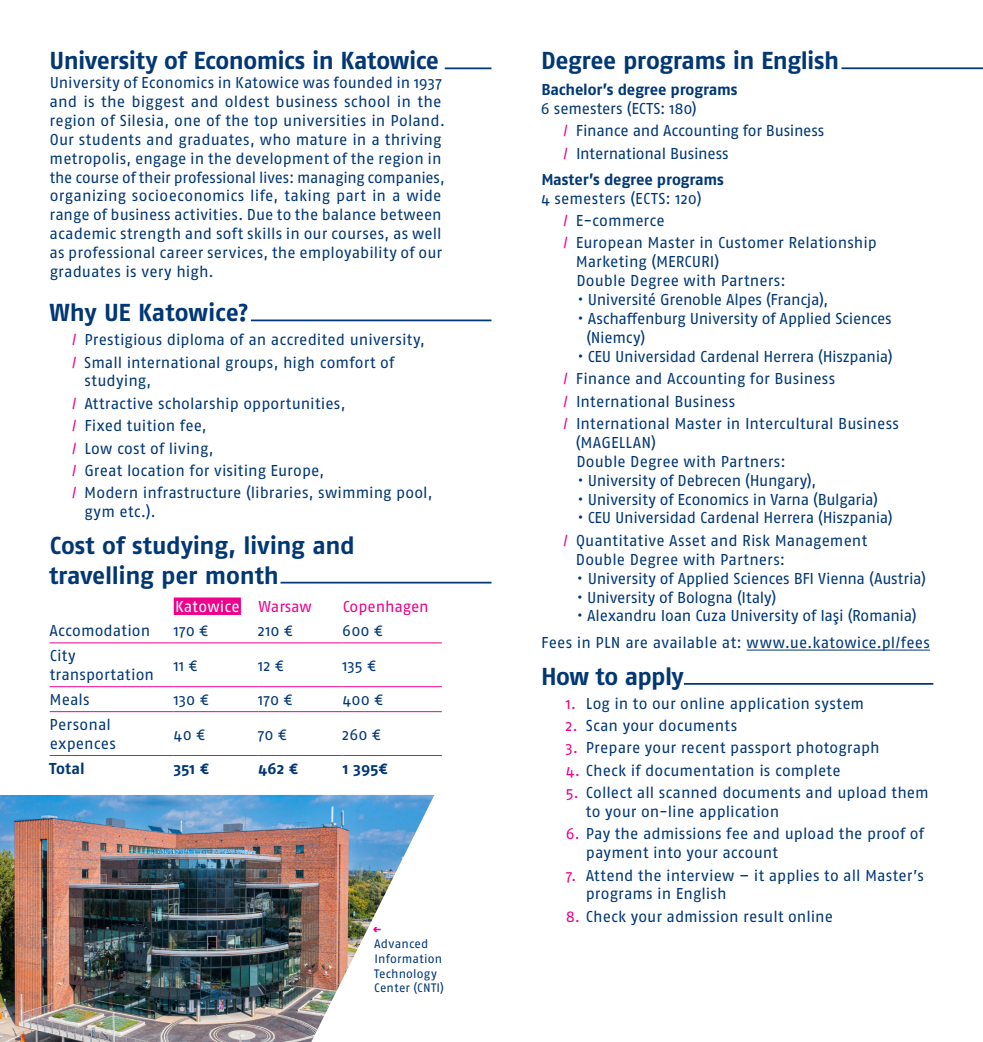
<style>
.page{position:relative;width:983px;height:1042px;background:#fff}
.page>*{position:absolute;margin:0;border:0;box-sizing:border-box;transform-origin:0 0}
.t1{font:700 24.5px/29.4px "Fago Pro";letter-spacing:-.015em;color:#013775}
.t2{font:15.75px/18.9px "Fago Pro";letter-spacing:.005em;color:#013775}
.t3{font:15.75px "Fago Pro";letter-spacing:-.015em;color:#013775}
.t4{font:15.75px/18.9px "Fago Pro";letter-spacing:-.02em;color:#013775}
.t5{font:700 15.75px/18.9px "Fago Pro";letter-spacing:-.01em;color:#013775}
.t6{font:15.75px "Fago Pro";letter-spacing:-.005em;color:#ed028c}
.t7{font:15.75px "Fago Pro";letter-spacing:.01em;color:#fff}
.t8{font:12.25px "Fago Pro";letter-spacing:.02em;color:#013775}
.t9{font:700 12.25px "Fago Pro";color:#ed028c}
.s1{color:#ed028c}
.s2{font-weight:400}
</style>
<div class="page">
<hr style="left:50px;top:642px;width:124px;height:1px;background:#ed028c">
<hr style="left:174px;top:642px;width:84px;height:1px;background:#ed028c">
<hr style="left:258px;top:642px;width:84px;height:1px;background:#ed028c">
<hr style="left:342px;top:642px;width:99px;height:1px;background:#ed028c">
<hr style="left:50px;top:686px;width:124px;height:1px;background:#ed028c">
<hr style="left:174px;top:686px;width:84px;height:1px;background:#ed028c">
<hr style="left:258px;top:686px;width:84px;height:1px;background:#ed028c">
<hr style="left:342px;top:686px;width:99px;height:1px;background:#ed028c">
<hr style="left:50px;top:711px;width:124px;height:1px;background:#ed028c">
<hr style="left:174px;top:711px;width:84px;height:1px;background:#ed028c">
<hr style="left:258px;top:711px;width:84px;height:1px;background:#ed028c">
<hr style="left:342px;top:711px;width:99px;height:1px;background:#ed028c">
<hr style="left:50px;top:755px;width:124px;height:1px;background:#ed028c">
<hr style="left:174px;top:755px;width:84px;height:1px;background:#ed028c">
<hr style="left:258px;top:755px;width:84px;height:1px;background:#ed028c">
<hr style="left:342px;top:755px;width:99px;height:1px;background:#ed028c">
<div style="left:174px;top:597px;width:67px;height:18px;background:#ed028c"></div>
<hr style="left:444px;top:67px;width:47px;height:2px;background:#013775">
<hr style="left:251px;top:319px;width:240px;height:2px;background:#013775">
<hr style="left:280px;top:582px;width:211px;height:1px;background:#013775">
<img style="left:0;top:795px;width:434px;height:247px">
<hr style="left:683px;top:683px;width:250px;height:2px;background:#013775">
<hr style="left:746px;top:649px;width:183px;height:1px;background:#013775">
<hr style="left:841px;top:67px;width:141px;height:2px;background:#013775">
<p class="t1" style="left:50px;top:46px;width:391px">University of Economics in Katowice</p>
<p class="t2" style="left:49px;top:73px;width:397px">University of Economics in Katowice was founded in 1937 and is the biggest and oldest business school in the region of Silesia, one of the top universities in Poland.<br>Our students and graduates, who mature in a thriving metropolis, engage in the development of the region in the course of their professional lives: managing companies, organizing socioeconomics life, taking part in a wide range of business activities. Due to the balance between academic strength and soft skills in our courses, as well as professional career services, the employability of our graduates is very high.</p>
<p class="t1" style="left:50px;top:298px;width:200px">Why UE Katowice?</p>
<p class="t2" style="left:72px;top:330px;width:355px"><span class="s1">/</span> Prestigious diploma of an accredited university,</p>
<p class="t2" style="left:85px;top:353px;width:311px;text-indent:-13px"><span class="s1">/</span> Small international groups, high comfort of studying,</p>
<p class="t2" style="left:72px;top:394px;width:275px"><span class="s1">/</span> Attractive scholarship opportunities,</p>
<p class="t2" style="left:72px;top:416px;width:137px"><span class="s1">/</span> Fixed tuition fee,</p>
<p class="t2" style="left:72px;top:439px;width:143px"><span class="s1">/</span> Low cost of living,</p>
<p class="t2" style="left:72px;top:461px;width:254px"><span class="s1">/</span> Great location for visiting Europe,</p>
<p class="t2" style="left:84px;top:483px;width:349px;text-indent:-13px"><span class="s1">/</span> Modern infrastructure (libraries, swimming pool, gym etc.).</p>
<p class="t1" style="left:49px;top:531px;width:307px">Cost of studying, living and travelling per month</p>
<p class="t7" style="left:175px;top:596px;width:66px">Katowice</p>
<p class="t6" style="left:258px;top:596px;width:55px">Warsaw</p>
<p class="t6" style="left:342px;top:596px;width:88px">Copenhagen</p>
<p class="t2" style="left:50px;top:621px;width:102px">Accomodation</p>
<p class="t2" style="left:174px;top:621px;width:36px">170 €</p>
<p class="t2" style="left:258px;top:621px;width:36px">210 €</p>
<p class="t2" style="left:342px;top:621px;width:42px">600 €</p>
<p class="t2" style="left:50px;top:646px;width:106px">City transportation</p>
<p class="t2" style="left:174px;top:656px;width:25px">11 €</p>
<p class="t2" style="left:258px;top:656px;width:27px">12 €</p>
<p class="t2" style="left:342px;top:656px;width:35px">135 €</p>
<p class="t2" style="left:50px;top:690px;width:42px">Meals</p>
<p class="t2" style="left:174px;top:690px;width:36px">130 €</p>
<p class="t2" style="left:258px;top:690px;width:36px">170 €</p>
<p class="t2" style="left:343px;top:690px;width:41px">400 €</p>
<p class="t2" style="left:50px;top:715px;width:68px">Personal expences</p>
<p class="t2" style="left:174px;top:724px;width:32px">40 €</p>
<p class="t2" style="left:258px;top:724px;width:30px">70 €</p>
<p class="t2" style="left:342px;top:724px;width:40px">260 €</p>
<p class="t5" style="left:49px;top:759px;width:37px">Total</p>
<p class="t5" style="left:173px;top:759px;width:37px">351 €</p>
<p class="t5" style="left:258px;top:759px;width:41px">462 €</p>
<p class="t5" style="left:343px;top:759px;width:46px">1 395€</p>
<p class="t9" style="left:373px;top:922px;width:10px">←</p>
<p class="t8" style="left:374px;top:936px;width:56px">Advanced</p>
<p class="t8" style="left:374px;top:951px;width:69px">Information</p>
<p class="t8" style="left:374px;top:966px;width:64px">Technology</p>
<p class="t8" style="left:374px;top:980px;width:71px">Center (CNTI)</p>
<p class="t1" style="left:541px;top:46px;width:299px">Degree programs in English</p>
<p class="t5" style="left:540px;top:80px;width:198px">Bachelor’s degree programs<br><span class="s2">6 semesters (ECTS: 180)</span></p>
<p class="t4" style="left:563px;top:121px;width:263px"><span class="s1">/</span> Finance and Accounting for Business</p>
<p class="t4" style="left:563px;top:144px;width:167px"><span class="s1">/</span> International Business</p>
<p class="t5" style="left:541px;top:170px;width:184px">Master’s degree programs<br><span class="s2">4 semesters (ECTS: 120)</span></p>
<p class="t2" style="left:563px;top:211px;width:103px"><span class="s1">/</span> E-commerce</p>
<p class="t2" style="left:575px;top:233px;width:302px;text-indent:-13px"><span class="s1">/</span> European Master in Customer Relationship<br>Marketing (MERCURI)</p>
<p class="t2" style="left:576px;top:271px;width:211px">Double Degree with Partners:</p>
<p class="t3" style="left:577px;top:290px;width:252px">• Université Grenoble Alpes (Francja),</p>
<p class="t4" style="left:586px;top:309px;width:307px;text-indent:-9px">• Aschaffenburg University of Applied Sciences (Niemcy)</p>
<p class="t4" style="left:577px;top:347px;width:317px">• CEU Universidad Cardenal Herrera (Hiszpania)</p>
<p class="t2" style="left:563px;top:369px;width:273px"><span class="s1">/</span> Finance and Accounting for Business</p>
<p class="t2" style="left:563px;top:391px;width:174px"><span class="s1">/</span> International Business</p>
<p class="t2" style="left:575px;top:414px;width:324px;text-indent:-13px"><span class="s1">/</span> International Master in Intercultural Business (MAGELLAN)</p>
<p class="t2" style="left:576px;top:452px;width:211px">Double Degree with Partners:</p>
<p class="t3" style="left:577px;top:471px;width:240px">• University of Debrecen (Hungary),</p>
<p class="t3" style="left:577px;top:489px;width:302px">• University of Economics in Varna (Bulgaria)</p>
<p class="t4" style="left:577px;top:508px;width:317px">• CEU Universidad Cardenal Herrera (Hiszpania)</p>
<p class="t2" style="left:563px;top:531px;width:305px"><span class="s1">/</span> Quantitative Asset and Risk Management</p>
<p class="t2" style="left:575px;top:550px;width:211px">Double Degree with Partners:</p>
<p class="t3" style="left:576px;top:569px;width:350px">• University of Applied Sciences BFI Vienna (Austria)</p>
<p class="t2" style="left:576px;top:587px;width:201px">• University of Bologna (Italy)</p>
<p class="t3" style="left:576px;top:606px;width:341px">• Alexandru Ioan Cuza University of Iaşi (Romania)</p>
<p class="t2" style="left:541px;top:633px;width:390px">Fees in PLN are available at: www.ue.katowice.pl/fees</p>
<p class="t1" style="left:541px;top:661px;width:144px">How to apply</p>
<p class="t2" style="left:565px;top:693px;width:300px"><span class="s1">1.</span> Log in to our online application system</p>
<p class="t2" style="left:565px;top:716px;width:173px"><span class="s1">2.</span> Scan your documents</p>
<p class="t2" style="left:565px;top:738px;width:316px"><span class="s1">3.</span> Prepare your recent passport photograph</p>
<p class="t2" style="left:566px;top:760px;width:276px"><span class="s1">4.</span> Check if documentation is complete</p>
<p class="t2" style="left:586px;top:783px;width:344px;text-indent:-21px"><span class="s1">5.</span> Collect all scanned documents and upload them to your on-line application</p>
<p class="t2" style="left:585px;top:824px;width:340px;text-indent:-20px"><span class="s1">6.</span> Pay the admissions fee and upload the proof of payment into your account</p>
<p class="t2" style="left:585px;top:865px;width:339px;text-indent:-20px"><span class="s1">7.</span> Attend the interview – it applies to all Master’s programs in English</p>
<p class="t2" style="left:565px;top:907px;width:268px"><span class="s1">8.</span> Check your admission result online</p>
</div>
